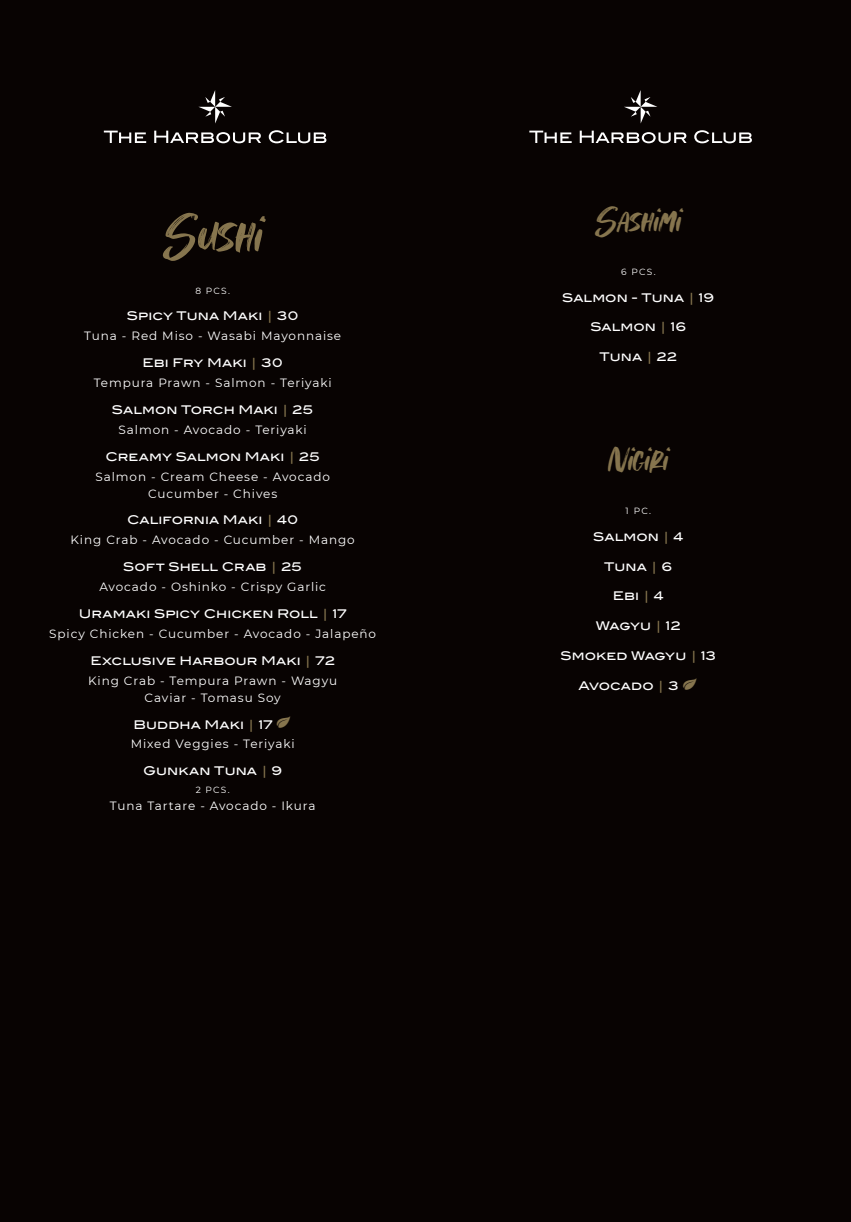
<style>
.page{position:relative;width:851px;height:1222px;background:#fff}
.page>*{position:absolute;margin:0;border:0;box-sizing:border-box;transform-origin:0 0}
.t1{font:57px "Perfect Moment Script";color:#86754e}
.t2{font:37px "Perfect Moment Script";color:#86754e}
.t3{font:12px/17px "Montserrat";letter-spacing:.075em;color:#fff;text-align:center}
.t4{font:12px "Blair ITC Std";letter-spacing:.005em;color:#fff}
.t5{font:9px "Montserrat";letter-spacing:.135em;color:#fff}
.s1{color:#86754e}
.s2{font-family:"Leafs";font-size:18px;color:#86754e}
</style>
<div class="page">
<div style="left:0;top:0;width:850px;height:1222px;background:#080302"></div>
<svg style="left:624px;top:90px;width:33px;height:34px"></svg>
<svg style="left:529px;top:131px;width:42px;height:12px"></svg>
<svg style="left:579px;top:131px;width:107px;height:12px"></svg>
<svg style="left:694px;top:130px;width:57px;height:13px"></svg>
<svg style="left:198px;top:90px;width:34px;height:34px"></svg>
<svg style="left:104px;top:131px;width:42px;height:12px"></svg>
<svg style="left:154px;top:131px;width:107px;height:12px"></svg>
<svg style="left:269px;top:130px;width:57px;height:13px"></svg>
<h1 class="t1" style="left:163px;top:193px;width:100px">Sushi</h1>
<p class="t5" style="left:195px;top:287px;width:36px">8 PCS.</p>
<p class="t4" style="left:127px;top:310px;width:173px">Spicy Tuna Maki <span class="s1">|</span> 30</p>
<p class="t3" style="left:84px;top:328px;width:258px">Tuna - Red Miso - Wasabi Mayonnaise</p>
<p class="t4" style="left:143px;top:357px;width:142px">Ebi Fry Maki <span class="s1">|</span> 30</p>
<p class="t3" style="left:94px;top:375px;width:239px">Tempura Prawn - Salmon - Teriyaki</p>
<p class="t4" style="left:112px;top:404px;width:203px">Salmon Torch Maki <span class="s1">|</span> 25</p>
<p class="t3" style="left:119px;top:422px;width:190px">Salmon - Avocado - Teriyaki</p>
<p class="t4" style="left:105px;top:451px;width:216px">Creamy Salmon Maki <span class="s1">|</span> 25</p>
<p class="t3" style="left:95px;top:469px;width:236px">Salmon - Cream Cheese - Avocado<br>Cucumber - Chives</p>
<p class="t4" style="left:127px;top:514px;width:173px">California Maki <span class="s1">|</span> 40</p>
<p class="t3" style="left:71px;top:533px;width:285px">King Crab - Avocado - Cucumber - Mango</p>
<p class="t4" style="left:123px;top:561px;width:180px">Soft Shell Crab <span class="s1">|</span> 25</p>
<p class="t3" style="left:99px;top:579px;width:228px">Avocado - Oshinko - Crispy Garlic</p>
<p class="t4" style="left:79px;top:608px;width:269px">Uramaki Spicy Chicken Roll <span class="s1">|</span> 17</p>
<p class="t3" style="left:49px;top:626px;width:328px">Spicy Chicken - Cucumber - Avocado - Jalapeño</p>
<p class="t4" style="left:90px;top:655px;width:246px">Exclusive Harbour Maki <span class="s1">|</span> 72</p>
<p class="t3" style="left:88px;top:673px;width:250px">King Crab - Tempura Prawn - Wagyu<br>Caviar - Tomasu Soy</p>
<p class="t4" style="left:133px;top:718px;width:160px">Buddha Maki <span class="s1">|</span> 17 <span class="s2">M</span></p>
<p class="t3" style="left:131px;top:737px;width:165px">Mixed Veggies - Teriyaki</p>
<p class="t4" style="left:143px;top:765px;width:141px">Gunkan Tuna <span class="s1">|</span> 9</p>
<p class="t5" style="left:196px;top:786px;width:36px">2 PCS.</p>
<p class="t3" style="left:110px;top:798px;width:207px">Tuna Tartare - Avocado - Ikura</p>
<h2 class="t2" style="left:595px;top:193px;width:87px">Sashimi</h2>
<p class="t5" style="left:621px;top:268px;width:36px">6 PCS.</p>
<p class="t4" style="left:562px;top:291px;width:154px">Salmon - Tuna <span class="s1">|</span> 19</p>
<p class="t4" style="left:590px;top:321px;width:97px">Salmon <span class="s1">|</span> 16</p>
<p class="t4" style="left:599px;top:351px;width:79px">Tuna <span class="s1">|</span> 22</p>
<h2 class="t2" style="left:608px;top:432px;width:61px">Nigiri</h2>
<p class="t5" style="left:625px;top:507px;width:27px">1 PC.</p>
<p class="t4" style="left:593px;top:531px;width:92px">Salmon <span class="s1">|</span> 4</p>
<p class="t4" style="left:604px;top:560px;width:70px">Tuna <span class="s1">|</span> 6</p>
<p class="t4" style="left:613px;top:590px;width:52px">Ebi <span class="s1">|</span> 4</p>
<p class="t4" style="left:595px;top:620px;width:86px">Wagyu <span class="s1">|</span> 12</p>
<p class="t4" style="left:560px;top:650px;width:157px">Smoked Wagyu <span class="s1">|</span> 13</p>
<p class="t4" style="left:578px;top:679px;width:121px">Avocado <span class="s1">|</span> 3 <span class="s2">M</span></p>
</div>
